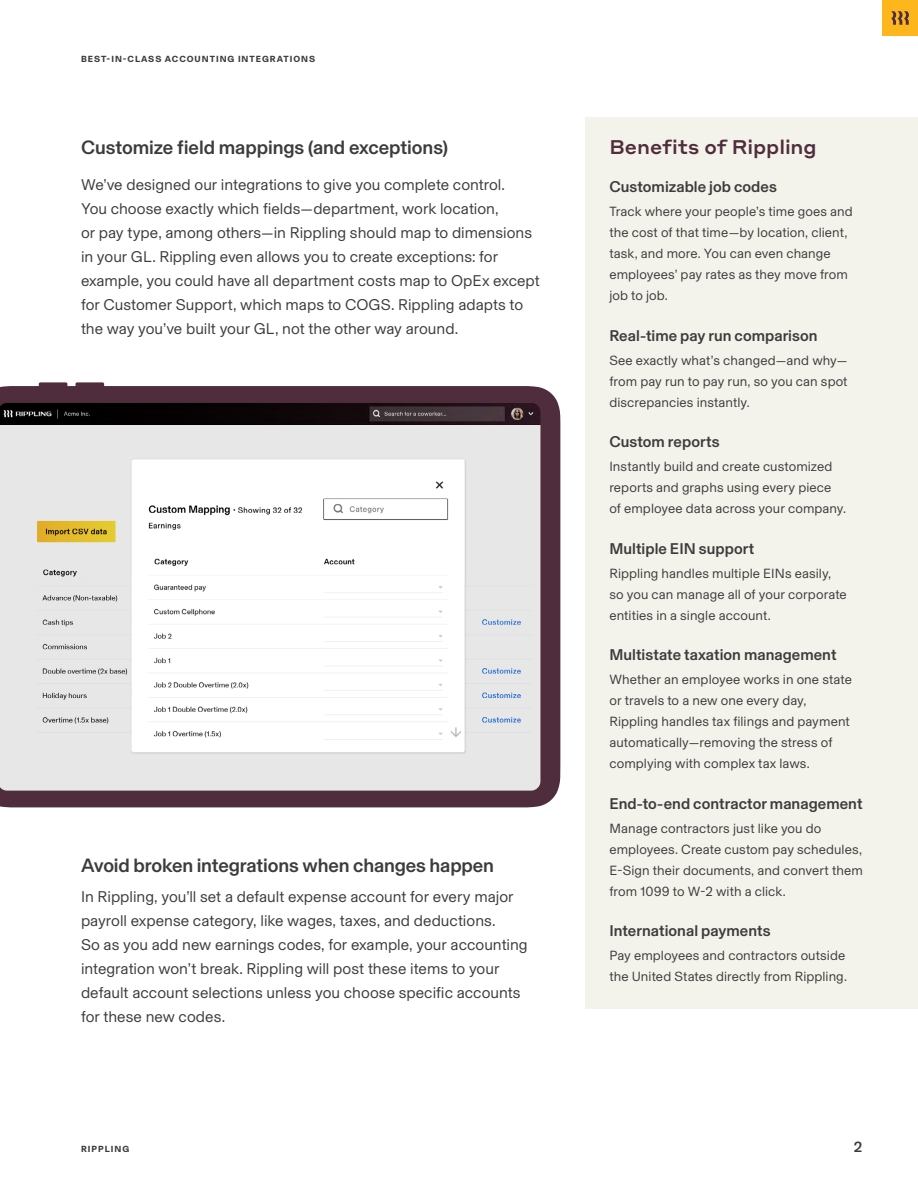
<style>
.page{position:relative;width:918px;height:1188px;background:#fff}
.page>*{position:absolute;margin:0;border:0;box-sizing:border-box;transform-origin:0 0}
.H3_-_13pt{font:500 19.5px "Basel Grotesk";letter-spacing:-.005em;color:#3c3c3c}
.P2_-_10_5{font:500 19.5px "Basel Grotesk";letter-spacing:-.005em;color:#3c3c3c}
.P2_-_10_5-2{font:500 19.5px "Styrene A";color:#502d3c}
.P2_-_10_5-3{font:15.75px/24px "Basel Grotesk";color:#3c3c3c}
.P2_-_10_5-4{font:500 15.75px "Basel Grotesk";letter-spacing:.005em;color:#3c3c3c}
.t1{font:500 15px "Basel Grotesk";color:#3c3c3c}
.P3_-_9pt{font:13.5px/21px "Basel Grotesk";letter-spacing:.005em;color:#3c3c3c}
.t2{font:700 9px "Basel Grotesk";letter-spacing:.11em;color:#3c3c3c}
</style>
<div class="page">
<div style="left:585px;top:118px;width:333px;height:891px;background:#f4f3eb"></div>
<div style="left:882px;top:0;width:36px;height:36px;background:#fdb71c"></div>
<svg style="left:891px;top:11px;width:18px;height:14px"></svg>
<svg style="left:0;top:382px;width:560px;height:425px"></svg>
<p class="t2" style="left:81px;top:53px;width:236px">BEST-IN-CLASS ACCOUNTING INTEGRATIONS</p>
<p class="P2_-_10_5" style="left:81px;top:134px;width:369px">Customize field mappings (and exceptions)</p>
<p class="P2_-_10_5-3" style="left:81px;top:172px;width:460px">We’ve designed our integrations to give you complete control.<br>You choose exactly which fields—department, work location,<br>or pay type, among others—in Rippling should map to dimensions in your GL. Rippling even allows you to create exceptions: for example, you could have all department costs map to OpEx except for Customer Support, which maps to COGS. Rippling adapts to the way you’ve built your GL, not the other way around.</p>
<p class="H3_-_13pt" style="left:81px;top:852px;width:415px">Avoid broken integrations when changes happen</p>
<p class="P2_-_10_5-3" style="left:81px;top:884px;width:448px">In Rippling, you’ll set a default expense account for every major payroll expense category, like wages, taxes, and deductions.<br>So as you add new earnings codes, for example, your accounting integration won’t break. Rippling will post these items to your default account selections unless you choose specific accounts for these new codes.</p>
<p class="t2" style="left:81px;top:1143px;width:50px">RIPPLING</p>
<p class="P2_-_10_5-2" style="left:609px;top:131px;width:209px">Benefits of Rippling</p>
<p class="P2_-_10_5-4" style="left:609px;top:176px;width:169px">Customizable job codes</p>
<p class="P3_-_9pt" style="left:609px;top:200px;width:245px">Track where your people’s time goes and the cost of that time—by location, client, task, and more. You can even change employees’ pay rates as they move from job to job.</p>
<p class="P2_-_10_5-4" style="left:609px;top:325px;width:210px">Real-time pay run comparison</p>
<p class="P3_-_9pt" style="left:609px;top:349px;width:240px;text-align:justify">See exactly what’s changed—and why— from pay run to pay run, so you can spot discrepancies instantly.</p>
<p class="P2_-_10_5-4" style="left:609px;top:431px;width:112px">Custom reports</p>
<p class="P3_-_9pt" style="left:609px;top:455px;width:238px">Instantly build and create customized reports and graphs using every piece of employee data across your company.</p>
<p class="P2_-_10_5-4" style="left:609px;top:538px;width:146px">Multiple EIN support</p>
<p class="P3_-_9pt" style="left:609px;top:562px;width:239px">Rippling handles multiple EINs easily, so you can manage all of your corporate entities in a single account.</p>
<p class="P2_-_10_5-4" style="left:609px;top:644px;width:229px">Multistate taxation management</p>
<p class="P3_-_9pt" style="left:609px;top:668px;width:244px">Whether an employee works in one state or travels to a new one every day, Rippling handles tax filings and payment automatically—removing the stress of complying with complex tax laws.</p>
<p class="P2_-_10_5-4" style="left:609px;top:793px;width:255px">End-to-end contractor management</p>
<p class="P3_-_9pt" style="left:609px;top:817px;width:255px">Manage contractors just like you do employees. Create custom pay schedules, E-Sign their documents, and convert them from 1099 to W-2 with a click.</p>
<p class="P2_-_10_5-4" style="left:609px;top:920px;width:163px">International payments</p>
<p class="P3_-_9pt" style="left:609px;top:944px;width:239px">Pay employees and contractors outside the United States directly from Rippling.</p>
<p class="t1" style="left:854px;top:1137px;width:10px">2</p>
</div>
